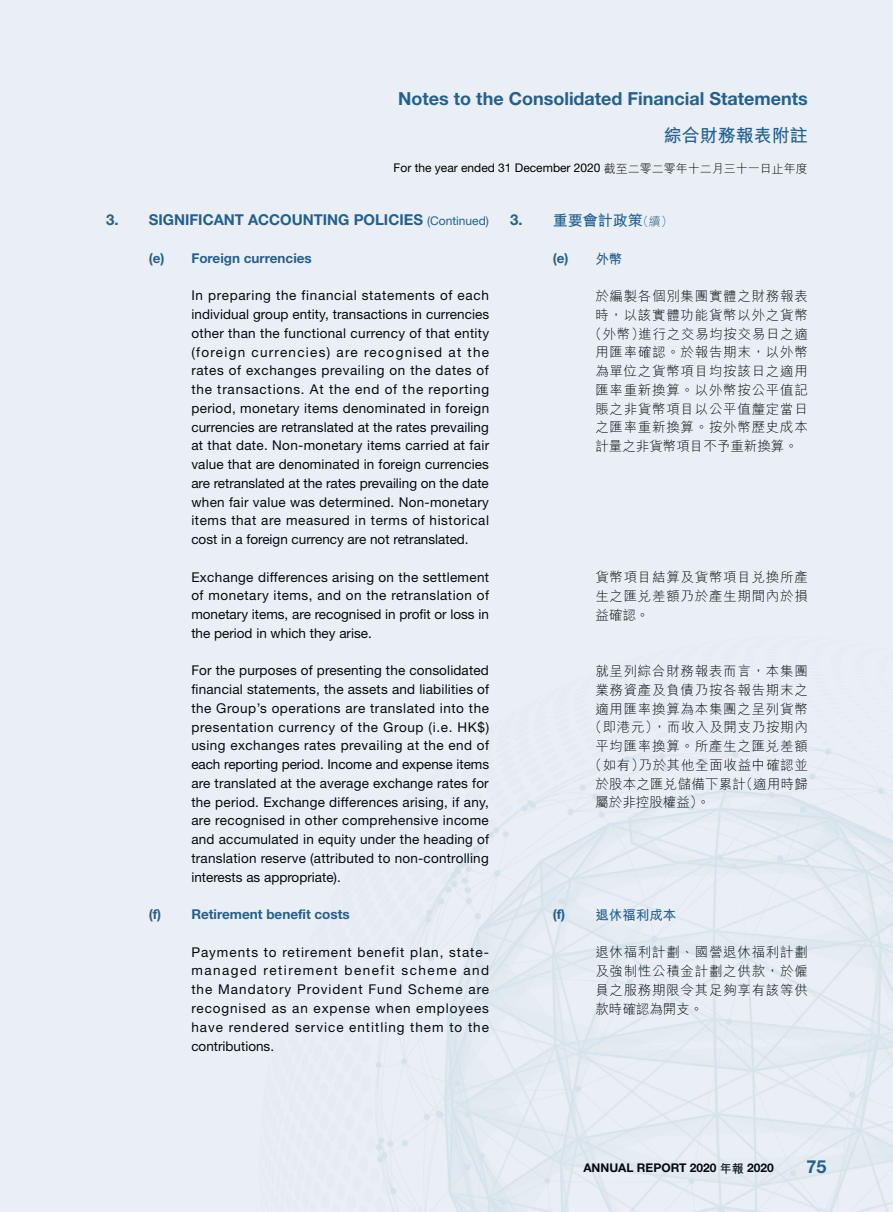
<style>
.page{position:relative;width:893px;height:1212px;background:#e9eff4}
.page>*{position:absolute;margin:0;border:0;box-sizing:border-box;transform-origin:0 0}
.t1{font:700 18px "Helvetica Neue LT Std";color:#236092}
.t2{font:700 18px "M Hei HK";color:#236092}
.t3{font:700 15px "Helvetica Neue LT Std";color:#236092}
.t4{font:700 15px "M Hei HK";color:#236092}
.t5{font:13.5px/18.8px "Helvetica Neue LT Std";color:#000;text-align:justify}
.t6{font:300 13.5px/18.8px "M Hei HK";letter-spacing:.055em;color:#000;text-align:justify}
.t7{font:700 13.5px "Helvetica Neue LT Std";color:#236092}
.t8{font:300 13.5px "M Hei HK";letter-spacing:.015em;color:#000}
.t9{font:300 13.5px "M Hei HK";color:#000}
.t10{font:700 13.5px "M Hei HK";color:#236092}
.t11{font:12px "Helvetica Neue LT Std";color:#000}
.t12{font:700 12px "Helvetica Neue LT Std";color:#000}
.s1{font-family:"M Hei HK";font-weight:300}
.s2{font-weight:400;font-size:12px}
.s3{font-family:"Helvetica Neue LT Std"}
.s4{font-weight:300;font-size:12px}
.s5{font-family:"M Hei HK"}
</style>
<div class="page">
<h1 class="t1" style="left:398px;top:88px;width:411px">Notes to the Consolidated Financial Statements</h1>
<h1 class="t2" style="left:664px;top:122px;width:145px">綜合財務報表附註</h1>
<p class="t11" style="left:394px;top:161px;width:416px">For the year ended 31 December 2020 <span class="s1">截至二零二零年十二月三十一日止年度</span></p>
<p class="t3" style="left:106px;top:211px;width:384px">3. SIGNIFICANT ACCOUNTING POLICIES <span class="s2">(Continued)</span></p>
<p class="t7" style="left:149px;top:250px;width:165px">(e) Foreign currencies</p>
<p class="t5" style="left:191px;top:286px;width:299px">In preparing the financial statements of each individual group entity, transactions in currencies other than the functional currency of that entity (foreign currencies) are recognised at the rates of exchanges prevailing on the dates of the transactions. At the end of the reporting period, monetary items denominated in foreign currencies are retranslated at the rates prevailing at that date. Non-monetary items carried at fair value that are denominated in foreign currencies are retranslated at the rates prevailing on the date when fair value was determined. Non-monetary items that are measured in terms of historical cost in a foreign currency are not retranslated.</p>
<p class="t5" style="left:191px;top:567px;width:299px">Exchange differences arising on the settlement of monetary items, and on the retranslation of monetary items, are recognised in profit or loss in the period in which they arise.</p>
<p class="t5" style="left:191px;top:661px;width:299px">For the purposes of presenting the consolidated financial statements, the assets and liabilities of the Group’s operations are translated into the presentation currency of the Group (i.e. HK$) using exchanges rates prevailing at the end of each reporting period. Income and expense items are translated at the average exchange rates for the period. Exchange differences arising, if any, are recognised in other comprehensive income and accumulated in equity under the heading of translation reserve (attributed to non-controlling interests as appropriate).</p>
<p class="t7" style="left:149px;top:906px;width:202px">(f) Retirement benefit costs</p>
<p class="t5" style="left:191px;top:942px;width:299px">Payments to retirement benefit plan, state&shy;managed retirement benefit scheme and the Mandatory Provident Fund Scheme are recognised as an expense when employees have rendered service entitling them to the contributions.</p>
<p class="t4" style="left:510px;top:210px;width:164px"><span class="s3">3.</span> 重要會計政策<span class="s4">（續）</span></p>
<p class="t7" style="left:553px;top:250px;width:71px">(e) <span class="s5">外幣</span></p>
<p class="t6" style="left:589px;top:286px;width:221px;text-align:center">於編製各個別集團實體之財務報表時，以該實體功能貨幣以外之貨幣（外幣）進行之交易均按交易日之適用匯率確認。於報告期末，以外幣為單位之貨幣項目均按該日之適用匯率重新換算。以外幣按公平值記賬之非貨幣項目以公平值釐定當日之匯率重新換算。按外幣歷史成本計量之非貨幣項目不予重新換算。</p>
<p class="t6" style="left:595px;top:567px;width:214px">貨幣項目結算及貨幣項目兌換所產生之匯兌差額乃於產生期間內於損益確認。</p>
<p class="t6" style="left:595px;top:661px;width:214px">就呈列綜合財務報表而言，本集團</p>
<p class="t6" style="left:595px;top:680px;width:214px">業務資產及負債乃按各報告期末之</p>
<p class="t6" style="left:595px;top:699px;width:214px">適用匯率換算為本集團之呈列貨幣</p>
<p class="t6" style="left:589px;top:717px;width:221px">（即港元），而收入及開支乃按期內</p>
<p class="t6" style="left:595px;top:736px;width:214px">平均匯率換算。所產生之匯兌差額</p>
<p class="t6" style="left:589px;top:755px;width:221px">（如有）乃於其他全面收益中確認並</p>
<p class="t8" style="left:595px;top:774px;width:214px">於股本之匯兌儲備下累計（適用時歸</p>
<p class="t9" style="left:595px;top:793px;width:116px">屬於非控股權益）。</p>
<p class="t10" style="left:553px;top:905px;width:125px"><span class="s3">(f)</span> 退休福利成本</p>
<p class="t6" style="left:595px;top:942px;width:214px">退休福利計劃、國營退休福利計劃及強制性公積金計劃之供款，於僱員之服務期限令其足夠享有該等供款時確認為開支。</p>
<p class="t12" style="left:583px;top:1160px;width:192px">ANNUAL REPORT 2020 <span class="s5">年報</span> 2020</p>
<h1 class="t1" style="left:806px;top:1156px;width:22px">75</h1>
</div>
